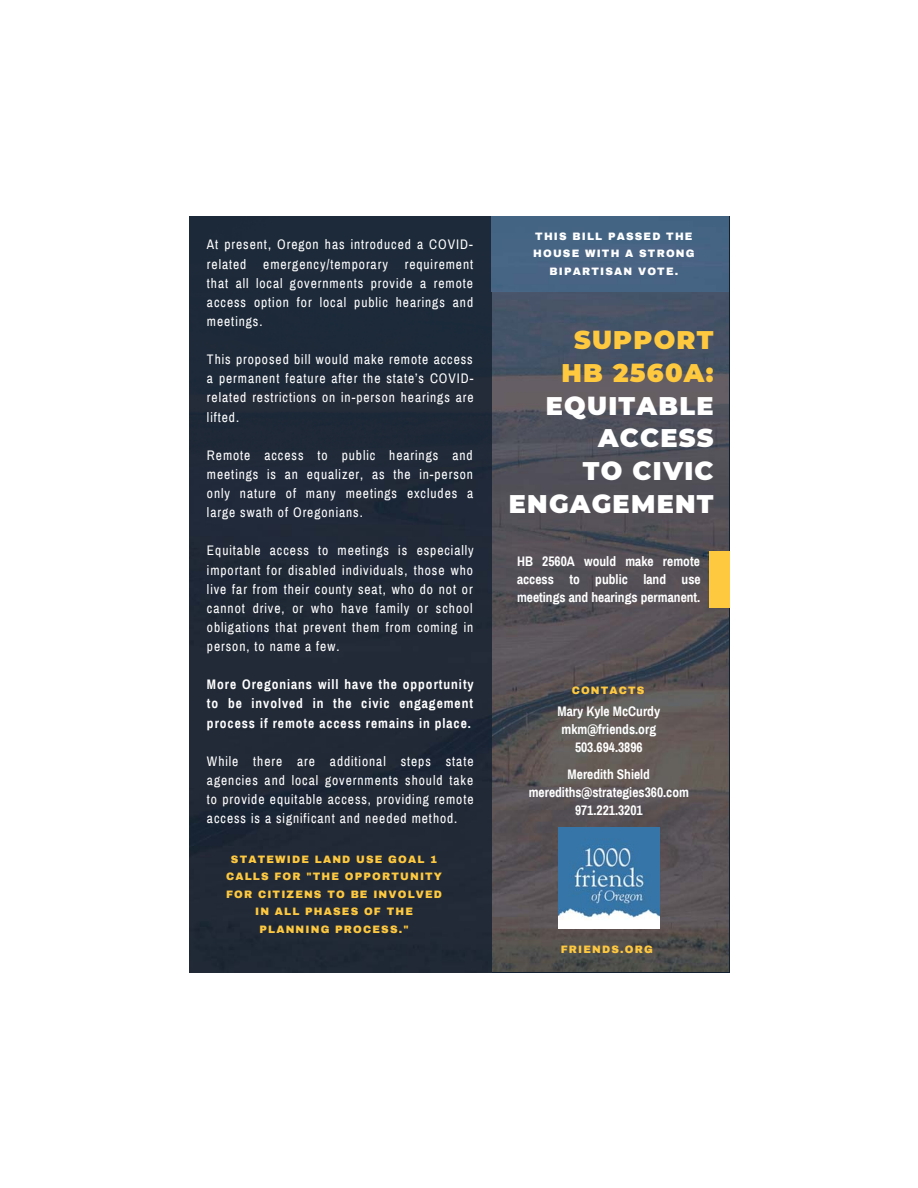
<style>
.page{position:relative;width:918px;height:1188px;background:#fff}
.page>*{position:absolute;margin:0;border:0;box-sizing:border-box;transform-origin:0 0}
.t1{font:900 25.5px/32.7px "Montserrat";letter-spacing:.05em;color:#fff;text-align:right}
.t2{font:900 25.5px/32.7px "Montserrat";letter-spacing:.05em;color:#ffc93f;text-align:center}
.t3{font:13.5px/19.2px "Archivo Narrow";letter-spacing:.07em;color:#fff;text-align:justify}
.t4{font:700 13.5px/18px "Archivo Narrow";color:#fff;text-align:justify}
.t5{font:900 10.5px/17.5px "Archivo";letter-spacing:.11em;color:#ffc93f;text-align:center}
.t6{font:900 10.5px/17.5px "Archivo";letter-spacing:.11em;color:#fff;text-align:center}
</style>
<div class="page">
<img style="left:491px;top:266px;width:238px;height:706px">
<div style="left:189px;top:216px;width:302px;height:756px;background:#212a37"></div>
<img style="left:558px;top:827px;width:102px;height:102px">
<div style="left:709px;top:552px;width:20px;height:56px;background:#ffc93f"></div>
<div style="left:492px;top:216px;width:237px;height:76px;background:#466483"></div>
<p class="t3" style="left:207px;top:235px;width:268px">At present, Oregon has introduced a COVID&shy;related emergency/temporary requirement that all local governments provide a remote access option for local public hearings and meetings.</p>
<p class="t3" style="left:207px;top:350px;width:268px">This proposed bill would make remote access a permanent feature after the state’s COVID&shy;related restrictions on in-person hearings are lifted.</p>
<p class="t3" style="left:207px;top:446px;width:268px">Remote access to public hearings and meetings is an equalizer, as the in-person only nature of many meetings excludes a large swath of Oregonians.</p>
<p class="t3" style="left:207px;top:541px;width:268px">Equitable access to meetings is especially important for disabled individuals, those who live far from their county seat, who do not or cannot drive, or who have family or school obligations that prevent them from coming in person, to name a few.</p>
<p class="t4" style="left:207px;top:675px;width:268px;line-height:19.2px">More Oregonians will have the opportunity to be involved in the civic engagement process if remote access remains in place.</p>
<p class="t3" style="left:207px;top:752px;width:268px">While there are additional steps state agencies and local governments should take to provide equitable access, providing remote access is a significant and needed method.</p>
<p class="t5" style="left:226px;top:851px;width:218px">STATEWIDE LAND USE GOAL 1<br>CALLS FOR "THE OPPORTUNITY<br>FOR CITIZENS TO BE INVOLVED<br>IN ALL PHASES OF THE<br>PLANNING PROCESS."</p>
<p class="t6" style="left:533px;top:227px;width:163px">THIS BILL PASSED THE<br>HOUSE WITH A STRONG<br>BIPARTISAN VOTE.</p>
<h1 class="t2" style="left:561px;top:324px;width:154px">SUPPORT<br>HB 2560A:</h1>
<h1 class="t1" style="left:509px;top:389px;width:206px">EQUITABLE<br>ACCESS<br>TO CIVIC<br>ENGAGEMENT</h1>
<p class="t4" style="left:517px;top:553px;width:185px">HB 2560A would make remote access to public land use meetings and hearings permanent.</p>
<p class="t5" style="left:572px;top:682px;width:74px">CONTACTS</p>
<p class="t4" style="left:557px;top:703px;width:104px;text-align:center">Mary Kyle McCurdy mkm@friends.org<br>503.694.3896</p>
<p class="t4" style="left:529px;top:765px;width:162px;text-align:center">Meredith Shield merediths@strategies360.com<br>971.221.3201</p>
<p class="t5" style="left:561px;top:940px;width:94px">FRIENDS.ORG</p>
</div>
